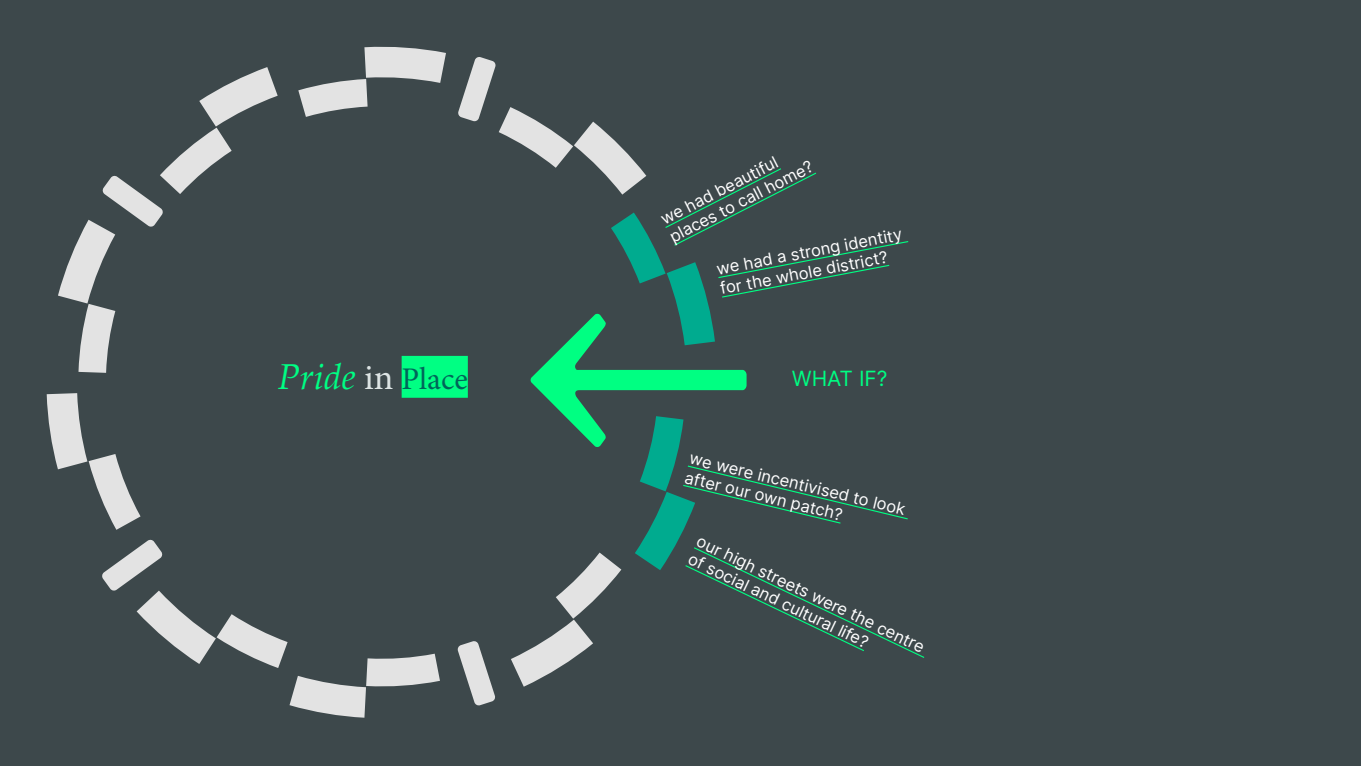
<style>
.page{position:relative;width:1361px;height:766px;background:#fff}
.page>*{position:absolute;margin:0;border:0;box-sizing:border-box;transform-origin:0 0}
.t1{font:italic 36px "Palatino";color:#00ff83}
.t2{font:21px "Inter";color:#00ff82}
.t3{font:16.5px/19.8px "Inter";color:#fff}
.s1{font-family:"Minion Pro";font-style:normal;color:#dde4e4}
.s2{font-family:"Minion Pro";font-style:normal;font-size:31.5px;color:#00655a}
</style>
<div class="page">
<div style="left:0;top:0;width:1361px;height:765px;background:#3d484b"></div>
<svg style="left:47px;top:393px;width:94px;height:136px"></svg>
<svg style="left:298px;top:46px;width:148px;height:71px"></svg>
<svg style="left:102px;top:539px;width:338px;height:178px"></svg>
<svg style="left:58px;top:67px;width:220px;height:306px"></svg>
<div style="left:402px;top:356px;width:66px;height:41px;background:#00ff83"></div>
<svg style="left:457px;top:57px;width:468px;height:648px"></svg>
<h1 class="t1" style="left:278px;top:346px;width:191px">Pride <span class="s1">in</span> <span class="s2">Place</span></h1>
<p class="t3" style="left:657px;top:210px;width:160px;rotate:-27deg">we had beautiful places to call home?</p>
<p class="t3" style="left:715px;top:259px;width:190px;rotate:-11deg">we had a strong identity for the whole district?</p>
<p class="t2" style="left:792px;top:363px;width:97px">WHAT IF?</p>
<p class="t3" style="left:692px;top:448px;width:223px;line-height:19.4px;rotate:13deg">we were incentivised to look after our own patch?</p>
<p class="t3" style="left:701px;top:531px;width:252px;rotate:25deg">our high streets were the centre of social and cultural life?</p>
</div>
